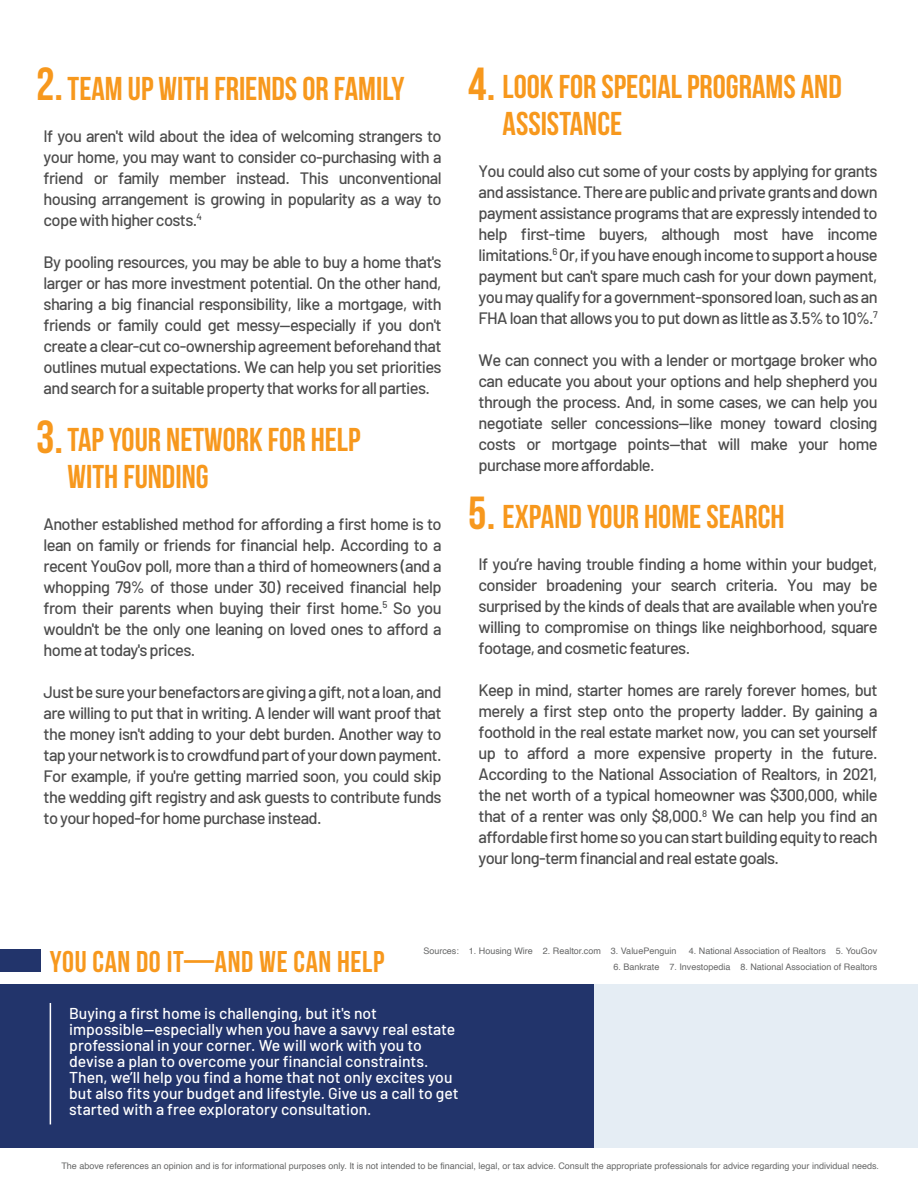
<style>
.page{position:relative;width:918px;height:1188px;background:#fff}
.page>*{position:absolute;margin:0;border:0;box-sizing:border-box;transform-origin:0 0}
.t1{font:46.35px "Bebas Neue";color:#f7981d}
.t2{font:33px/36.6px "Bebas Neue";color:#f7981d}
.t3{font:30px "Bebas Neue";letter-spacing:.02em;color:#f7981d}
.t4{font:500 16.5px/21px "Barlow";letter-spacing:-.04em;color:#4c4c4c;text-align:justify}
.t5{font:500 15.75px/15.9px "Barlow";color:#fff}
.t6{font:9px "Helvetica";color:#666767}
</style>
<div class="page">
<div style="left:0;top:984px;width:594px;height:164px;background:#22346b"></div>
<div style="left:594px;top:984px;width:324px;height:164px;background:#e5edf4"></div>
<hr style="left:50px;top:1003px;width:1px;height:121px;background:#fff">
<div style="left:0;top:950px;width:40px;height:22px;background:#22346b"></div>
<h1 class="t1" style="left:36px;top:59px;width:28px">2.</h1>
<h1 class="t1" style="left:468px;top:59px;width:28px">4.</h1>
<h2 class="t2" style="left:503px;top:68px;width:341px">LOOK FOR SPECIAL PROGRAMS AND<br>ASSISTANCE</h2>
<p class="t4" style="left:479px;top:159px;width:401px">You could also cut some of your costs by applying for grants and assistance. There are public and private grants and down payment assistance programs that are expressly intended to help first-time buyers, although most have income limitations.<sup>6</sup> Or, if you have enough income to support a house payment but can't spare much cash for your down payment, you may qualify for a government-sponsored loan, such as an FHA loan that allows you to put down as little as 3.5% to 10%.<sup>7</sup></p>
<p class="t4" style="left:479px;top:348px;width:401px">We can connect you with a lender or mortgage broker who can educate you about your options and help shepherd you through the process. And, in some cases, we can help you negotiate seller concessions—like money toward closing costs or mortgage points—that will make your home purchase more affordable.</p>
<h2 class="t2" style="left:503px;top:498px;width:283px">EXPAND YOUR HOME SEARCH</h2>
<p class="t4" style="left:479px;top:553px;width:401px">If you’re having trouble finding a home within your budget, consider broadening your search criteria. You may be surprised by the kinds of deals that are available when you're willing to compromise on things like neighborhood, square footage, and cosmetic features.</p>
<p class="t4" style="left:479px;top:679px;width:401px">Keep in mind, starter homes are rarely forever homes, but merely a first step onto the property ladder. By gaining a foothold in the real estate market now, you can set yourself up to afford a more expensive property in the future.<br>According to the National Association of Realtors, in 2021, the net worth of a typical homeowner was $300,000, while that of a renter was only $8,000.<sup>8</sup> We can help you find an affordable first home so you can start building equity to reach your long-term financial and real estate goals.</p>
<h2 class="t2" style="left:68px;top:70px;width:338px">TEAM UP WITH FRIENDS OR FAMILY</h2>
<p class="t4" style="left:44px;top:124px;width:400px">If you aren't wild about the idea of welcoming strangers to your home, you may want to consider co-purchasing with a friend or family member instead. This unconventional housing arrangement is growing in popularity as a way to cope with higher costs.<sup>4</sup></p>
<p class="t4" style="left:44px;top:250px;width:400px">By pooling resources, you may be able to buy a home that's larger or has more investment potential. On the other hand, sharing a big financial responsibility, like a mortgage, with friends or family could get messy—especially if you don't create a clear-cut co-ownership agreement beforehand that outlines mutual expectations. We can help you set priorities and search for a suitable property that works for all parties.</p>
<h2 class="t2" style="left:68px;top:421px;width:294px">TAP YOUR NETWORK FOR HELP<br>WITH FUNDING</h2>
<p class="t4" style="left:44px;top:512px;width:400px">Another established method for affording a first home is to lean on family or friends for financial help. According to a recent YouGov poll, more than a third of homeowners (and a whopping 79% of those under 30) received financial help from their parents when buying their first home.<sup>5</sup> So you wouldn't be the only one leaning on loved ones to afford a home at today's prices.</p>
<p class="t4" style="left:44px;top:680px;width:400px">Just be sure your benefactors are giving a gift, not a loan, and are willing to put that in writing. A lender will want proof that the money isn't adding to your debt burden. Another way to tap your network is to crowdfund part of your down payment.<br>For example, if you're getting married soon, you could skip the wedding gift registry and ask guests to contribute funds to your hoped-for home purchase instead.</p>
<h1 class="t1" style="left:36px;top:411px;width:28px">3.</h1>
<h1 class="t1" style="left:468px;top:488px;width:28px">5.</h1>
<p class="t6" style="left:423px;top:944px;width:254px">Sources: 1. Housing Wire 2. Realtor.com 3. ValuePenguin</p>
<p class="t6" style="left:689px;top:944px;width:190px">4. National Association of Realtors 5. YouGov</p>
<p class="t6" style="left:613px;top:960px;width:266px">6. Bankrate 7. Investopedia 8. National Association of Realtors</p>
<h3 class="t3" style="left:50px;top:945px;width:336px">YOU CAN DO IT—AND WE CAN HELP</h3>
<p class="t5" style="left:69px;top:1004px;width:391px">Buying a first home is challenging, but it's not impossible—especially when you have a savvy real estate professional in your corner. We will work with you to devise a plan to overcome your financial constraints.<br>Then, we’ll help you find a home that not only excites you but also fits your budget and lifestyle. Give us a call to get started with a free exploratory consultation.</p>
<p class="t6" style="left:61px;top:1159px;width:819px">The above references an opinion and is for informational purposes only. It is not intended to be financial, legal, or tax advice. Consult the appropriate professionals for advice regarding your individual needs.</p>
</div>
